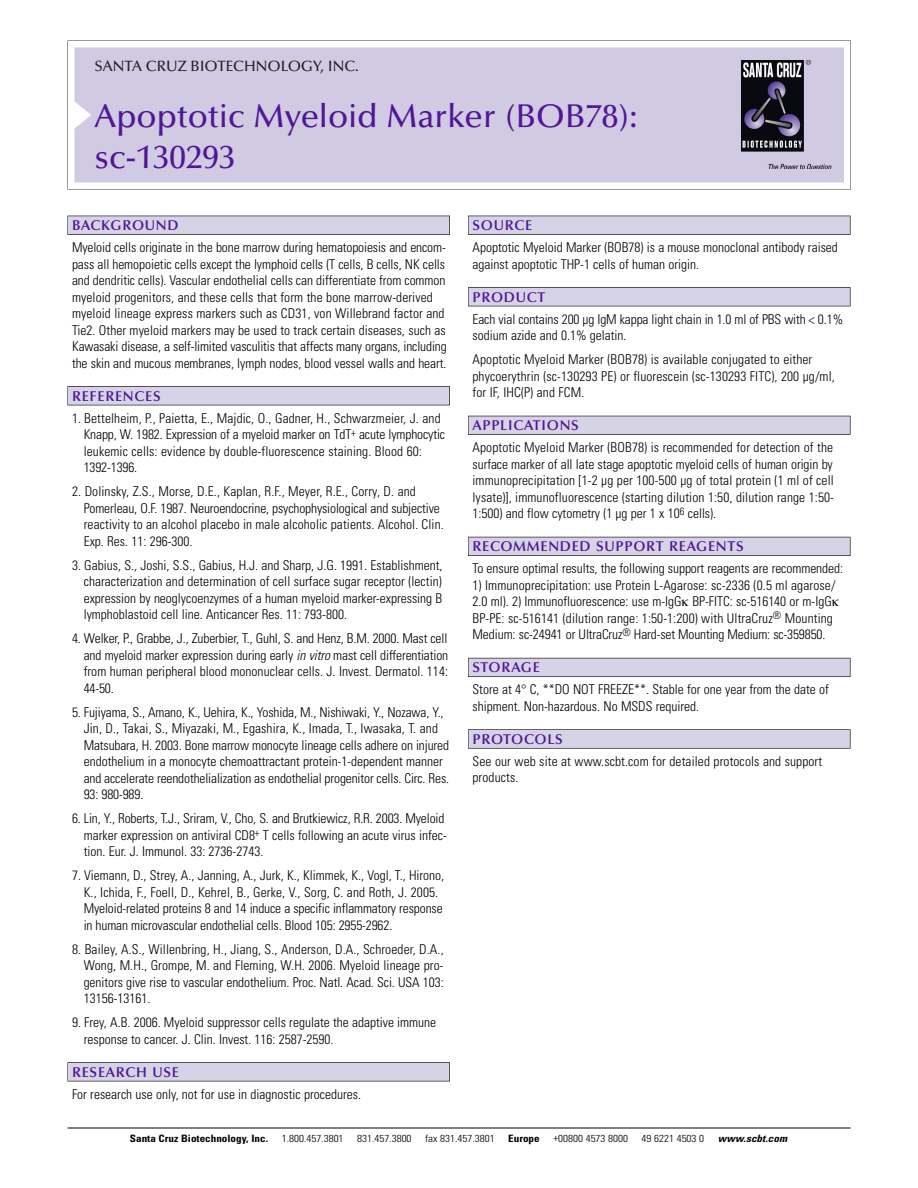
<style>
.page{position:relative;width:918px;height:1188px;background:#fff}
.page>*{position:absolute;margin:0;border:0;box-sizing:border-box;transform-origin:0 0}
.t1{font:500 33px/40.5px "Optima";color:#511695}
.t2{font:500 15px "Optima";color:#231f20}
.t3{font:600 14.25px "Optima";letter-spacing:.05em;color:#511695}
.t4{font:300 condensed 13.5px/16.5px "Univers";color:#000}
.t5{font:300 condensed 10.2px "Univers";color:#000;scale:1.1 1}
.t6{font:700 condensed 10.2px "Univers";color:#000;scale:1.1 1}
.t7{font:italic 700 condensed 10.2px "Univers";letter-spacing:.005em;color:#000;scale:1.1 1}
.s1{font-style:italic}
</style>
<div class="page">
<svg style="left:68px;top:40px;width:783px;height:149px"></svg>
<div style="left:74px;top:47px;width:770px;height:135px;background:#d1cae3"></div>
<img style="left:741px;top:60px;width:90px;height:108px">
<div style="left:68px;top:216px;width:382px;height:19px;background:#525155"></div>
<div style="left:68px;top:216px;width:381px;height:18px;background:#d7d3e7"></div>
<div style="left:68px;top:386px;width:382px;height:19px;background:#525155"></div>
<div style="left:68px;top:387px;width:381px;height:18px;background:#d7d3e7"></div>
<div style="left:68px;top:1062px;width:382px;height:19px;background:#545357"></div>
<div style="left:68px;top:1063px;width:381px;height:18px;background:#d7d3e7"></div>
<div style="left:468px;top:216px;width:382px;height:19px;background:#525155"></div>
<div style="left:468px;top:216px;width:382px;height:18px;background:#d7d3e7"></div>
<div style="left:468px;top:287px;width:382px;height:19px;background:#525155"></div>
<div style="left:468px;top:288px;width:382px;height:18px;background:#d7d3e7"></div>
<div style="left:468px;top:416px;width:382px;height:19px;background:#525158"></div>
<div style="left:468px;top:416px;width:382px;height:18px;background:#d7d3e7"></div>
<div style="left:468px;top:537px;width:382px;height:19px;background:#54535a"></div>
<div style="left:468px;top:537px;width:382px;height:18px;background:#d7d3e7"></div>
<div style="left:468px;top:658px;width:382px;height:19px;background:#5b5a62"></div>
<div style="left:468px;top:658px;width:382px;height:18px;background:#d7d3e7"></div>
<div style="left:468px;top:729px;width:382px;height:20px;background:#666667"></div>
<div style="left:468px;top:730px;width:382px;height:18px;background:#d7d3e7"></div>
<hr style="left:68px;top:1128px;width:782px;height:1px;background:#000">
<p class="t2" style="left:94px;top:61px;width:266px">SANTA CRUZ BIOTECHNOLOGY, INC.</p>
<h1 class="t1" style="left:94px;top:99px;width:545px">Apoptotic Myeloid Marker (BOB78): sc-130293</h1>
<p class="t3" style="left:72px;top:219px;width:108px">BACKGROUND</p>
<p class="t4" style="left:72px;top:240px;width:376px">Myeloid cells originate in the bone marrow during hematopoiesis and encom&shy;pass all hemopoietic cells except the lymphoid cells (T cells, B cells, NK cells and dendritic cells). Vascular endothelial cells can differentiate from common myeloid progenitors, and these cells that form the bone marrow-derived myeloid lineage express markers such as CD31, von Willebrand factor and Tie2. Other myeloid markers may be used to track certain diseases, such as Kawasaki disease, a self-limited vasculitis that affects many organs, including the skin and mucous membranes, lymph nodes, blood vessel walls and heart.</p>
<p class="t3" style="left:72px;top:390px;width:90px">REFERENCES</p>
<p class="t4" style="left:84px;top:411px;width:363px;text-indent:-12px">1. Bettelheim, P., Paietta, E., Majdic, O., Gadner, H., Schwarzmeier, J. and Knapp, W. 1982. Expression of a myeloid marker on TdT<sup>+</sup> acute lymphocytic leukemic cells: evidence by double-fluorescence staining. Blood 60:<br>1392-1396.</p>
<p class="t4" style="left:84px;top:484px;width:362px;text-indent:-12px">2. Dolinsky, Z.S., Morse, D.E., Kaplan, R.F., Meyer, R.E., Corry, D. and Pomerleau, O.F. 1987. Neuroendocrine, psychophysiological and subjective reactivity to an alcohol placebo in male alcoholic patients. Alcohol. Clin.<br>Exp. Res. 11: 296-300.</p>
<p class="t4" style="left:84px;top:558px;width:360px;text-align:justify;text-indent:-12px">3. Gabius, S., Joshi, S.S., Gabius, H.J. and Sharp, J.G. 1991. Establishment, characterization and determination of cell surface sugar receptor (lectin) expression by neoglycoenzymes of a human myeloid marker-expressing B lymphoblastoid cell line. Anticancer Res. 11: 793-800.</p>
<p class="t4" style="left:84px;top:631px;width:366px;text-align:justify;text-indent:-12px">4. Welker, P., Grabbe, J., Zuberbier, T., Guhl, S. and Henz, B.M. 2000. Mast cell and myeloid marker expression during early <span class="s1">in vitro</span> mast cell differentiation from human peripheral blood mononuclear cells. J. Invest. Dermatol. 114:<br>44-50.</p>
<p class="t4" style="left:84px;top:705px;width:367px;text-indent:-12px">5. Fujiyama, S., Amano, K., Uehira, K., Yoshida, M., Nishiwaki, Y., Nozawa, Y., Jin, D., Takai, S., Miyazaki, M., Egashira, K., Imada, T., Iwasaka, T. and Matsubara, H. 2003. Bone marrow monocyte lineage cells adhere on injured endothelium in a monocyte chemoattractant protein-1-dependent manner and accelerate reendothelialization as endothelial progenitor cells. Circ. Res.<br>93: 980-989.</p>
<p class="t4" style="left:84px;top:811px;width:365px;text-indent:-12px">6. Lin, Y., Roberts, T.J., Sriram, V., Cho, S. and Brutkiewicz, R.R. 2003. Myeloid marker expression on antiviral CD8<sup>+</sup> T cells following an acute virus infec&shy;tion. Eur. J. Immunol. 33: 2736-2743.</p>
<p class="t4" style="left:84px;top:868px;width:362px;text-indent:-12px">7. Viemann, D., Strey, A., Janning, A., Jurk, K., Klimmek, K., Vogl, T., Hirono, K., Ichida, F., Foell, D., Kehrel, B., Gerke, V., Sorg, C. and Roth, J. 2005.<br>Myeloid-related proteins 8 and 14 induce a specific inflammatory response in human microvascular endothelial cells. Blood 105: 2955-2962.</p>
<p class="t4" style="left:84px;top:942px;width:362px;text-align:justify;text-indent:-12px">8. Bailey, A.S., Willenbring, H., Jiang, S., Anderson, D.A., Schroeder, D.A., Wong, M.H., Grompe, M. and Fleming, W.H. 2006. Myeloid lineage pro&shy;genitors give rise to vascular endothelium. Proc. Natl. Acad. Sci. USA 103:<br>13156-13161.</p>
<p class="t4" style="left:84px;top:1015px;width:354px;text-indent:-12px">9. Frey, A.B. 2006. Myeloid suppressor cells regulate the adaptive immune response to cancer. J. Clin. Invest. 116: 2587-2590.</p>
<p class="t3" style="left:72px;top:1066px;width:109px">RESEARCH USE</p>
<p class="t4" style="left:72px;top:1087px;width:290px">For research use only, not for use in diagnostic procedures.</p>
<p class="t3" style="left:473px;top:219px;width:61px">SOURCE</p>
<p class="t4" style="left:473px;top:240px;width:367px">Apoptotic Myeloid Marker (BOB78) is a mouse monoclonal antibody raised against apoptotic THP-1 cells of human origin.</p>
<p class="t3" style="left:473px;top:291px;width:74px">PRODUCT</p>
<p class="t4" style="left:473px;top:312px;width:372px">Each vial contains 200 µg IgM kappa light chain in 1.0 ml of PBS with &lt; 0.1% sodium azide and 0.1% gelatin.</p>
<p class="t4" style="left:473px;top:352px;width:364px">Apoptotic Myeloid Marker (BOB78) is available conjugated to either phycoerythrin (sc-130293 PE) or fluorescein (sc-130293 FITC), 200 µg/ml, for IF, IHC(P) and FCM.</p>
<p class="t3" style="left:473px;top:420px;width:108px">APPLICATIONS</p>
<p class="t4" style="left:473px;top:440px;width:363px;text-align:justify">Apoptotic Myeloid Marker (BOB78) is recommended for detection of the surface marker of all late stage apoptotic myeloid cells of human origin by immunoprecipitation [1-2 µg per 100-500 µg of total protein (1 ml of cell lysate)], immunofluorescence (starting dilution 1:50, dilution range 1:50- 1:500) and flow cytometry (1 µg per 1 x 10<sup>6</sup> cells).</p>
<p class="t3" style="left:473px;top:541px;width:273px">RECOMMENDED SUPPORT REAGENTS</p>
<p class="t4" style="left:473px;top:561px;width:372px">To ensure optimal results, the following support reagents are recommended:</p>
<p class="t4" style="left:473px;top:578px;width:364px">1) Immunoprecipitation: use Protein L-Agarose: sc-2336 (0.5 ml agarose/ 2.0 ml). 2) Immunofluorescence: use m-IgG BP-FITC: sc-516140 or m-IgG BP-PE: sc-516141 (dilution range: 1:50-1:200) with UltraCruz<sup>®</sup> Mounting Medium: sc-24941 or UltraCruz<sup>®</sup> Hard-set Mounting Medium: sc-359850.</p>
<p class="t3" style="left:473px;top:662px;width:69px">STORAGE</p>
<p class="t4" style="left:473px;top:682px;width:358px">Store at 4° C, **DO NOT FREEZE**. Stable for one year from the date of shipment. Non-hazardous. No MSDS required.</p>
<p class="t3" style="left:473px;top:733px;width:92px">PROTOCOLS</p>
<p class="t4" style="left:473px;top:754px;width:351px">See our web site at www.scbt.com for detailed protocols and support products.</p>
<p class="t6" style="left:130px;top:1135px;width:127px">Santa Cruz Biotechnology, Inc.</p>
<p class="t5" style="left:282px;top:1135px;width:58px">1.800.457.3801</p>
<p class="t5" style="left:357px;top:1135px;width:51px">831.457.3800</p>
<p class="t5" style="left:425px;top:1135px;width:65px">fax 831.457.3801</p>
<p class="t6" style="left:508px;top:1135px;width:30px">Europe</p>
<p class="t5" style="left:553px;top:1135px;width:69px">+00800 4573 8000</p>
<p class="t5" style="left:642px;top:1135px;width:58px">49 6221 4503 0</p>
<p class="t7" style="left:718px;top:1135px;width:64px">www.scbt.com</p>
</div>
